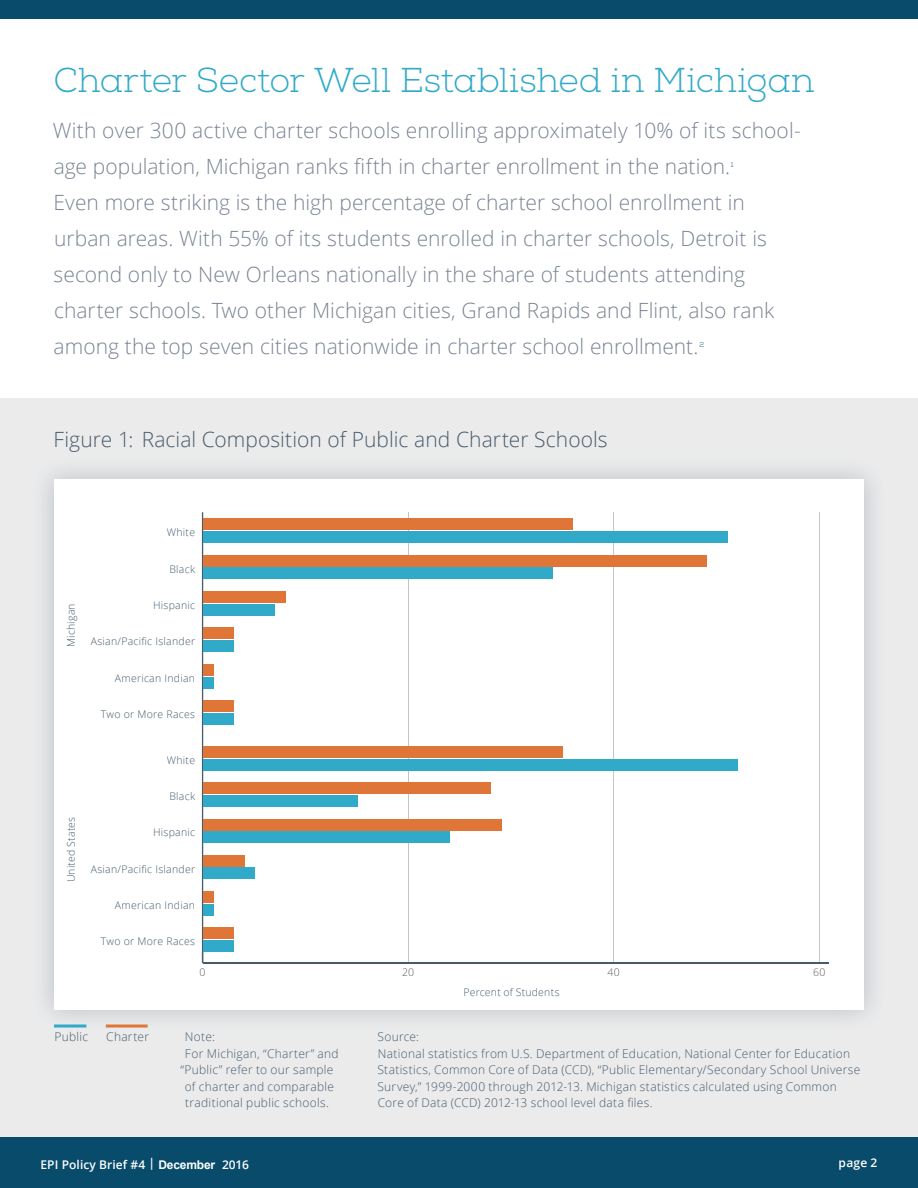
<style>
.page{position:relative;width:918px;height:1188px;background:#fff}
.page>*{position:absolute;margin:0;border:0;box-sizing:border-box;transform-origin:0 0}
.t1{font:300 34.5px "Nexa Slab";color:#31a9c8}
.t2{font:300 21px/36px "Open Sans";color:#7a8393}
.t3{font:300 21px "Open Sans";color:#465b6c}
.t4{font:300 12px/16.5px "Open Sans";letter-spacing:.025em;color:#465b6c}
.t5{font:600 12px "Open Sans";letter-spacing:.005em;color:#fff}
.t6{font:300 10.5px "Open Sans";letter-spacing:.025em;color:#465b6c}
.t7{font:300 10.5px "Open Sans";color:#5d5d5d}
.t8{font:300 7.05px "Nexa Slab";color:#084b6a}
.s1{font-family:"Arial";font-weight:700}
</style>
<div class="page">
<div style="left:0;top:398px;width:918px;height:739px;background:#ebebec"></div>
<img style="left:37px;top:507px;width:46px;height:518px">
<img style="left:835px;top:507px;width:46px;height:512px">
<img style="left:83px;top:1009px;width:752px;height:19px">
<div style="left:54px;top:479px;width:810px;height:530px;background:#fff"></div>
<hr style="left:203px;top:962px;width:625px;height:1px;background:#465b6c">
<hr style="left:408px;top:513px;width:1px;height:449px;background:#c2c5cc">
<hr style="left:613px;top:513px;width:1px;height:449px;background:#c2c5cc">
<hr style="left:819px;top:513px;width:1px;height:449px;background:#c2c5cc">
<hr style="left:202px;top:513px;width:1px;height:450px;background:#465b6c">
<svg style="left:202px;top:951px;width:16px;height:12px"></svg>
<div style="left:203px;top:759px;width:535px;height:12px;background:#31a9c8"></div>
<div style="left:203px;top:795px;width:155px;height:12px;background:#31a9c8"></div>
<div style="left:203px;top:832px;width:247px;height:11px;background:#31a9c8"></div>
<div style="left:203px;top:868px;width:52px;height:11px;background:#31a9c8"></div>
<div style="left:203px;top:904px;width:11px;height:11px;background:#31a9c8"></div>
<div style="left:203px;top:940px;width:31px;height:11px;background:#31a9c8"></div>
<div style="left:203px;top:747px;width:360px;height:11px;background:#df7536"></div>
<div style="left:203px;top:783px;width:288px;height:11px;background:#df7536"></div>
<div style="left:203px;top:819px;width:298px;height:11px;background:#df7536"></div>
<div style="left:203px;top:855px;width:42px;height:11px;background:#df7536"></div>
<div style="left:203px;top:891px;width:11px;height:12px;background:#df7536"></div>
<div style="left:203px;top:927px;width:31px;height:12px;background:#df7536"></div>
<div style="left:203px;top:531px;width:525px;height:12px;background:#31a9c8"></div>
<div style="left:203px;top:568px;width:350px;height:11px;background:#31a9c8"></div>
<div style="left:203px;top:604px;width:72px;height:12px;background:#31a9c8"></div>
<div style="left:203px;top:640px;width:31px;height:12px;background:#31a9c8"></div>
<div style="left:203px;top:677px;width:11px;height:11px;background:#31a9c8"></div>
<div style="left:203px;top:713px;width:31px;height:12px;background:#31a9c8"></div>
<div style="left:203px;top:518px;width:370px;height:12px;background:#df7536"></div>
<div style="left:203px;top:555px;width:504px;height:11px;background:#df7536"></div>
<div style="left:203px;top:591px;width:83px;height:12px;background:#df7536"></div>
<div style="left:203px;top:628px;width:31px;height:11px;background:#df7536"></div>
<div style="left:203px;top:664px;width:11px;height:12px;background:#df7536"></div>
<div style="left:203px;top:701px;width:31px;height:11px;background:#df7536"></div>
<hr style="left:106px;top:1025px;width:42px;height:3px;background:#df7536">
<hr style="left:54px;top:1025px;width:32px;height:3px;background:#31a9c8">
<div style="left:0;top:1137px;width:918px;height:51px;background:#084b6a"></div>
<div style="left:0;top:0;width:918px;height:18px;background:#084b6a"></div>
<h1 class="t1" style="left:54px;top:59px;width:762px">Charter Sector Well Established in Michigan</h1>
<p class="t2" style="left:53px;top:111px;width:749px">With over 300 active charter schools enrolling approximately 10% of its school&shy;age population, Michigan ranks fifth in charter enrollment in the nation.</p>
<p class="t8" style="left:731px;top:160px;width:4px">1</p>
<p class="t2" style="left:54px;top:183px;width:722px">Even more striking is the high percentage of charter school enrollment in urban areas. With 55% of its students enrolled in charter schools, Detroit is second only to New Orleans nationally in the share of students attending charter schools. Two other Michigan cities, Grand Rapids and Flint, also rank among the top seven cities nationwide in charter school enrollment.</p>
<p class="t8" style="left:700px;top:340px;width:6px">2</p>
<p class="t3" style="left:54px;top:425px;width:556px">Figure 1: Racial Composition of Public and Charter Schools</p>
<p class="t6" style="left:167px;top:525px;width:30px">White</p>
<p class="t6" style="left:64px;top:647px;width:45px;rotate:-90deg">Michigan</p>
<p class="t6" style="left:169px;top:562px;width:27px">Black</p>
<p class="t6" style="left:153px;top:598px;width:44px">Hispanic</p>
<p class="t6" style="left:91px;top:634px;width:106px">Asian/Pacific Islander</p>
<p class="t6" style="left:115px;top:671px;width:82px">American Indian</p>
<p class="t6" style="left:101px;top:707px;width:96px">Two or More Races</p>
<p class="t6" style="left:64px;top:882px;width:67px;rotate:-90deg">United States</p>
<p class="t6" style="left:167px;top:753px;width:30px">White</p>
<p class="t6" style="left:169px;top:789px;width:27px">Black</p>
<p class="t6" style="left:153px;top:825px;width:44px">Hispanic</p>
<p class="t6" style="left:91px;top:862px;width:106px">Asian/Pacific Islander</p>
<p class="t6" style="left:115px;top:898px;width:82px">American Indian</p>
<p class="t6" style="left:101px;top:934px;width:96px">Two or More Races</p>
<p class="t7" style="left:200px;top:965px;width:7px">0</p>
<p class="t7" style="left:402px;top:965px;width:14px">20</p>
<p class="t7" style="left:608px;top:965px;width:14px">40</p>
<p class="t7" style="left:813px;top:965px;width:14px">60</p>
<p class="t6" style="left:463px;top:985px;width:98px">Percent of Students</p>
<p class="t4" style="left:55px;top:1028px;width:35px">Public</p>
<p class="t4" style="left:106px;top:1028px;width:44px">Charter</p>
<p class="t4" style="left:185px;top:1028px;width:31px">Note:</p>
<p class="t4" style="left:185px;top:1045px;width:155px">For Michigan, “Charter” and</p>
<p class="t4" style="left:180px;top:1061px;width:155px">“Public” refer to our sample</p>
<p class="t4" style="left:185px;top:1078px;width:151px">of charter and comparable</p>
<p class="t4" style="left:185px;top:1094px;width:145px">traditional public schools.</p>
<p class="t4" style="left:377px;top:1028px;width:484px">Source:<br>National statistics from U.S. Department of Education, National Center for Education Statistics, Common Core of Data (CCD), “Public Elementary/Secondary School Universe Survey,” 1999-2000 through 2012-13. Michigan statistics calculated using Common Core of Data (CCD) 2012-13 school level data files.</p>
<p class="t5" style="left:40px;top:1156px;width:210px">EPI Policy Brief #4 | <span class="s1">December</span> 2016</p>
<p class="t5" style="left:839px;top:1155px;width:40px">page 2</p>
</div>
